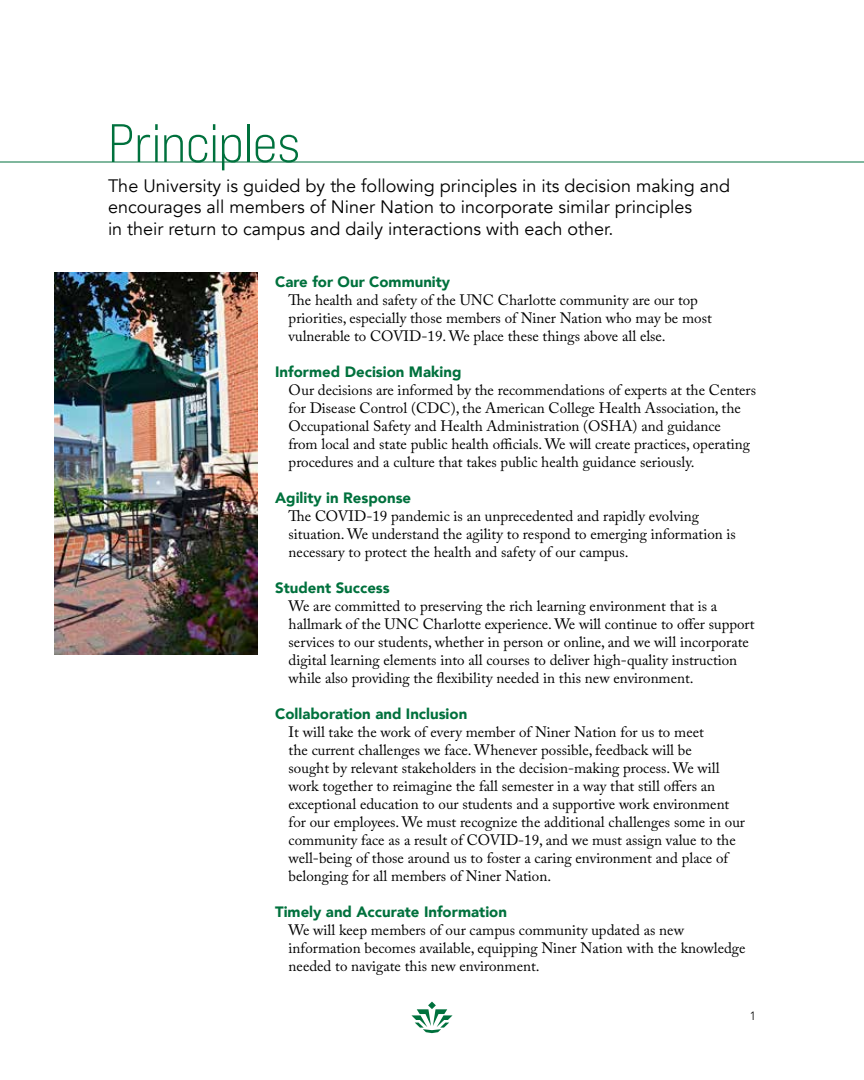
<style>
.page{position:relative;width:864px;height:1080px;background:#fff}
.page>*{position:absolute;margin:0;border:0;box-sizing:border-box;transform-origin:0 0}
.t1{font:54px "Bebas Neue Pro Exp Bk";letter-spacing:-.01em;color:#00713d}
.t2{font:18px/21.6px "Avenir";color:#000}
.t3{font:15px/18px "Adobe Caslon Pro";color:#000}
.t4{font:900 15px "Avenir";color:#00713d}
.t5{font:300 12px "Avenir";color:#000}
</style>
<div class="page">
<svg style="left:411px;top:1002px;width:42px;height:31px"></svg>
<img style="left:54px;top:272px;width:203px;height:383px">
<hr style="left:0;top:162px;width:864px;height:1px;background:#00713d">
<h1 class="t1" style="left:108px;top:110px;width:194px">Principles</h1>
<p class="t2" style="left:108px;top:175px;width:624px">The University is guided by the following principles in its decision making and encourages all members of Niner Nation to incorporate similar principles<br>in their return to campus and daily interactions with each other.</p>
<p class="t4" style="left:275px;top:269px;width:177px">Care for Our Community</p>
<p class="t3" style="left:289px;top:291px;width:425px">The health and safety of the UNC Charlotte community are our top priorities, especially those members of Niner Nation who may be most vulnerable to COVID-19. We place these things above all else.</p>
<p class="t4" style="left:275px;top:359px;width:188px">Informed Decision Making</p>
<p class="t3" style="left:289px;top:381px;width:469px">Our decisions are informed by the recommendations of experts at the Centers for Disease Control (CDC), the American College Health Association, the Occupational Safety and Health Administration (OSHA) and guidance<br>from local and state public health officials. We will create practices, operating procedures and a culture that takes public health guidance seriously.</p>
<p class="t4" style="left:275px;top:485px;width:138px">Agility in Response</p>
<p class="t3" style="left:289px;top:507px;width:449px">The COVID-19 pandemic is an unprecedented and rapidly evolving situation. We understand the agility to respond to emerging information is necessary to protect the health and safety of our campus.</p>
<p class="t4" style="left:275px;top:575px;width:116px">Student Success</p>
<p class="t3" style="left:289px;top:597px;width:468px">We are committed to preserving the rich learning environment that is a hallmark of the UNC Charlotte experience. We will continue to offer support services to our students, whether in person or online, and we will incorporate digital learning elements into all courses to deliver high-quality instruction while also providing the flexibility needed in this new environment.</p>
<p class="t4" style="left:275px;top:701px;width:194px">Collaboration and Inclusion</p>
<p class="t3" style="left:289px;top:723px;width:458px">It will take the work of every member of Niner Nation for us to meet<br>the current challenges we face. Whenever possible, feedback will be<br>sought by relevant stakeholders in the decision-making process. We will work together to reimagine the fall semester in a way that still offers an exceptional education to our students and a supportive work environment for our employees. We must recognize the additional challenges some in our community face as a result of COVID-19, and we must assign value to the well-being of those around us to foster a caring environment and place of belonging for all members of Niner Nation.</p>
<p class="t4" style="left:275px;top:899px;width:233px">Timely and Accurate Information</p>
<p class="t3" style="left:289px;top:921px;width:458px">We will keep members of our campus community updated as new information becomes available, equipping Niner Nation with the knowledge needed to navigate this new environment.</p>
<p class="t5" style="left:750px;top:1008px;width:8px">1</p>
</div>
